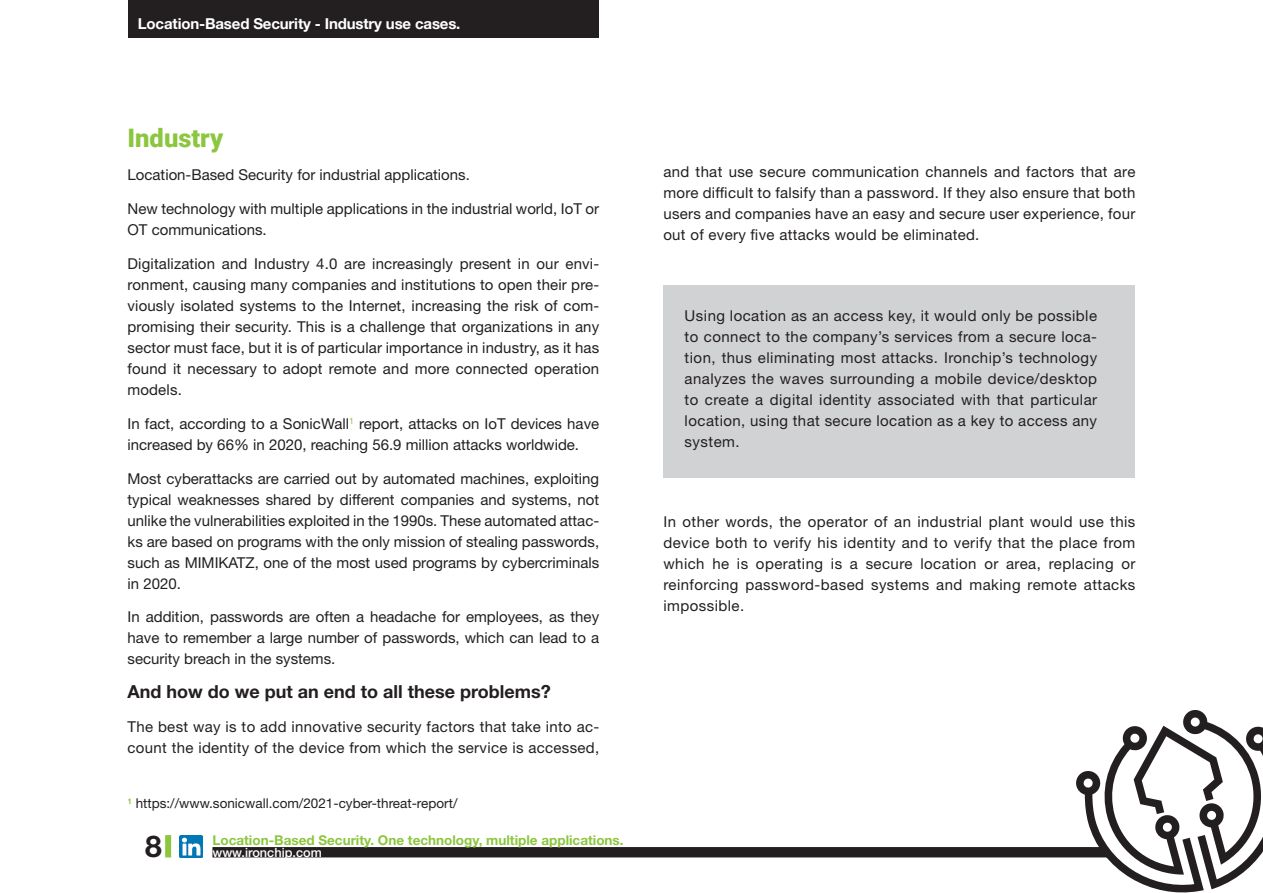
<style>
.page{position:relative;width:1263px;height:893px;background:#fff}
.page>*{position:absolute;margin:0;border:0;box-sizing:border-box;transform-origin:0 0}
.t1{font:700 30px "Helvetica Neue LT Std";color:#231f20}
.t2{font:900 25.5px "Roboto";color:#8bc63e}
.t3{font:700 18px "Helvetica Neue LT Std";color:#231f20}
.t4{font:15px/21px "Helvetica Neue LT Std";color:#231f20;text-align:justify}
.t5{font:15px/21px "Helvetica Neue LT Std";letter-spacing:.02em;color:#231f20}
.t6{font:700 15px "Helvetica Neue";letter-spacing:-.01em;color:#fff}
.t7{font:700 13.5px "Helvetica Neue LT Std";color:#8bc63e}
.t8{font:13.5px "Helvetica Neue LT Std";color:#231f20}
.t9{font:500 12.75px "Helvetica Neue LT Std";color:#fff}
</style>
<div class="page">
<img style="left:180px;top:835px;width:22px;height:23px">
<div style="left:129px;top:0;width:470px;height:37px;background:#231f20"></div>
<div style="left:165px;top:835px;width:6px;height:22px;background:#8bc63e"></div>
<svg style="left:212px;top:710px;width:1051px;height:183px"></svg>
<div style="left:663px;top:285px;width:472px;height:193px;background:#d1d2d4"></div>
<p class="t6" style="left:138px;top:12px;width:324px">Location-Based Security - Industry use cases.</p>
<h2 class="t2" style="left:128px;top:120px;width:97px">Industry</h2>
<p class="t4" style="left:128px;top:164px;width:344px">Location-Based Security for industrial applications.</p>
<p class="t4" style="left:128px;top:198px;width:473px">New technology with multiple applications in the industrial world, IoT or<br>OT communications.</p>
<p class="t4" style="left:128px;top:253px;width:473px">Digitalization and Industry 4.0 are increasingly present in our envi&shy;ronment, causing many companies and institutions to open their pre&shy;viously isolated systems to the Internet, increasing the risk of com&shy;promising their security. This is a challenge that organizations in any sector must face, but it is of particular importance in industry, as it has found it necessary to adopt remote and more connected operation models.</p>
<p class="t4" style="left:128px;top:413px;width:473px">In fact, according to a SonicWall<sup>1</sup> report, attacks on IoT devices have increased by 66% in 2020, reaching 56.9 million attacks worldwide.</p>
<p class="t4" style="left:128px;top:467px;width:473px">Most cyberattacks are carried out by automated machines, exploiting typical weaknesses shared by different companies and systems, not unlike the vulnerabilities exploited in the 1990s. These automated attac&shy;ks are based on programs with the only mission of stealing passwords, such as MIMIKATZ, one of the most used programs by cybercriminals in 2020.</p>
<p class="t4" style="left:128px;top:606px;width:473px">In addition, passwords are often a headache for employees, as they have to remember a large number of passwords, which can lead to a security breach in the systems.</p>
<p class="t3" style="left:128px;top:680px;width:425px">And how do we put an end to all these problems?</p>
<p class="t5" style="left:128px;top:716px;width:473px">The best way is to add innovative security factors that take into ac&shy;count the identity of the device from which the service is accessed,</p>
<p class="t8" style="left:128px;top:796px;width:331px"><sup>1</sup> https://www.sonicwall.com/2021-cyber-threat-report/</p>
<h1 class="t1" style="left:145px;top:828px;width:18px">8</h1>
<p class="t7" style="left:212px;top:832px;width:413px">Location-Based Security. One technology, multiple applications.</p>
<p class="t9" style="left:212px;top:845px;width:111px">www.ironchip.com</p>
<p class="t4" style="left:663px;top:161px;width:474px">and that use secure communication channels and factors that are more difficult to falsify than a password. If they also ensure that both users and companies have an easy and secure user experience, four out of every five attacks would be eliminated.</p>
<p class="t4" style="left:685px;top:305px;width:414px">Using location as an access key, it would only be possible to connect to the company’s services from a secure loca&shy;tion, thus eliminating most attacks. Ironchip’s technology analyzes the waves surrounding a mobile device/desktop to create a digital identity associated with that particular location, using that secure location as a key to access any system.</p>
<p class="t4" style="left:663px;top:511px;width:474px">In other words, the operator of an industrial plant would use this device both to verify his identity and to verify that the place from which he is operating is a secure location or area, replacing or reinforcing password-based systems and making remote attacks impossible.</p>
</div>
